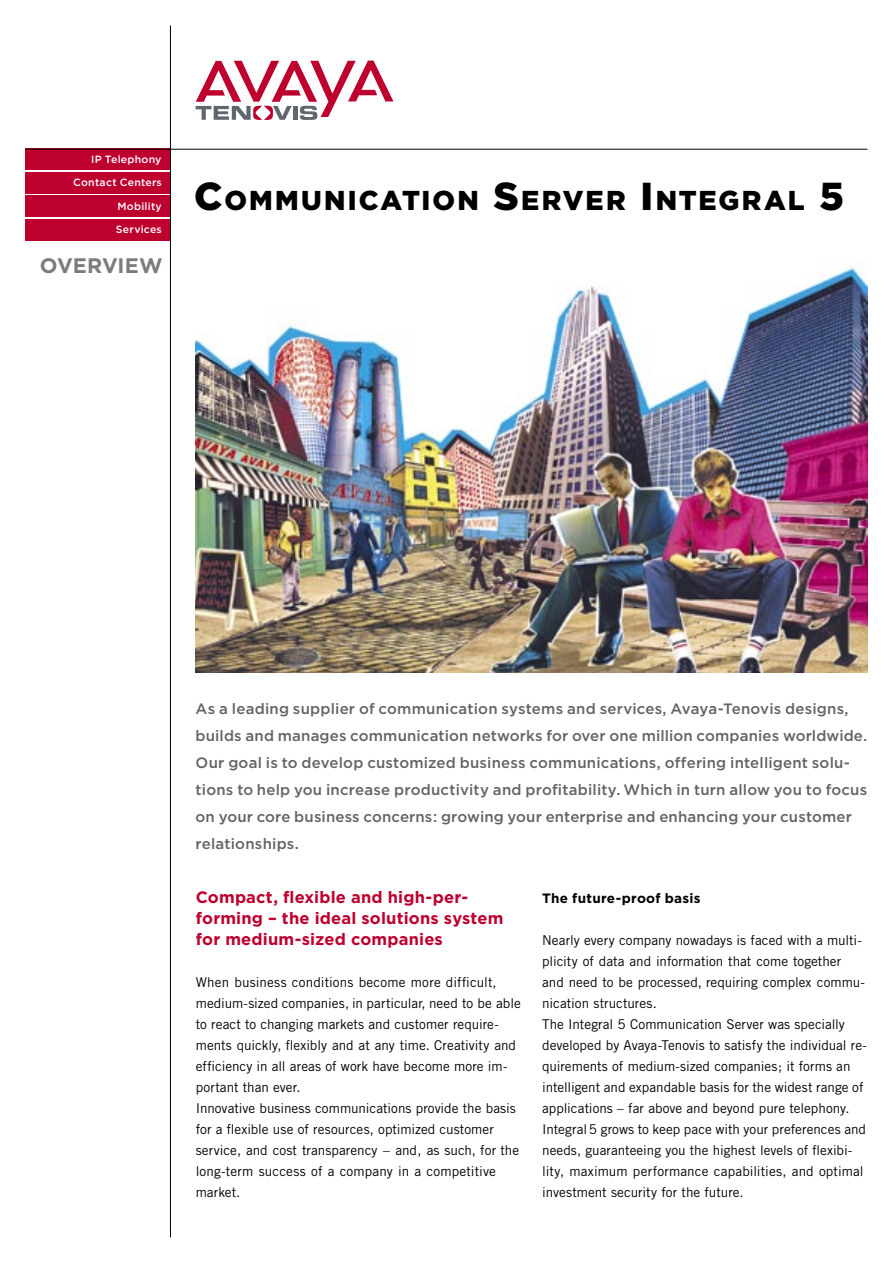
<style>
.page{position:relative;width:893px;height:1263px;background:#fff}
.page>*{position:absolute;margin:0;border:0;box-sizing:border-box;transform-origin:0 0}
.Headline{font:900 27.3px "Gotham";letter-spacing:.075em;color:#000}
.BS-Zuordnung_RB{font:700 21px "Gotham";color:#7c7c7c}
.Subline{font:700 16.5px/21px "Gotham";letter-spacing:.01em;color:#be002f}
.Intro-Text{font:500 15px/27px "Gotham";letter-spacing:.01em;color:#636363}
.Copy{font:13.5px/21px "Trade Gothic";color:#000}
.Subline_Schwarz{font:700 13.5px "Gotham";letter-spacing:.02em;color:#000}
.t1{font:500 10.5px/22.5px "Gotham";letter-spacing:.025em;color:#fff}
.s1{font-size:39px}
</style>
<div class="page">
<div style="left:26px;top:149px;width:144px;height:21px;background:#be002f"></div>
<div style="left:26px;top:172px;width:144px;height:21px;background:#be002f"></div>
<div style="left:26px;top:196px;width:144px;height:21px;background:#be002f"></div>
<div style="left:26px;top:219px;width:144px;height:21px;background:#be002f"></div>
<svg style="left:196px;top:61px;width:197px;height:59px"></svg>
<hr style="left:170px;top:26px;width:1px;height:1211px;background:#000">
<hr style="left:26px;top:149px;width:841px;height:1px;background:#000">
<img style="left:196px;top:267px;width:671px;height:405px">
<p class="t1" style="left:91px;top:148px;width:72px">IP Telephony</p>
<p class="t1" style="left:73px;top:171px;width:90px">Contact Centers</p>
<p class="t1" style="left:116px;top:195px;width:47px">Mobility<br>Services</p>
<p class="BS-Zuordnung_RB" style="left:40px;top:253px;width:124px">OVERVIEW</p>
<p class="Headline" style="left:194px;top:185px;width:651px"><span class="s1">C</span>OMMUNICATION <span class="s1">S</span>ERVER <span class="s1">I</span>NTEGRAL <span class="s1">5</span></p>
<p class="Intro-Text" style="left:196px;top:695px;width:673px">As a leading supplier of communication systems and services, Avaya-Tenovis designs, builds and manages communication networks for over one million companies worldwide.<br>Our goal is to develop customized business communications, offering intelligent solu&shy;tions to help you increase productivity and profitability. Which in turn allow you to focus on your core business concerns: growing your enterprise and enhancing your customer relationships.</p>
<p class="Subline" style="left:196px;top:886px;width:309px">Compact, flexible and high-per&shy;forming – the ideal solutions system for medium-sized companies</p>
<p class="Copy" style="left:196px;top:972px;width:327px">When business conditions become more difficult, medium-sized companies, in particular, need to be able to react to changing markets and customer require&shy;ments quickly, flexibly and at any time. Creativity and efficiency in all areas of work have become more im&shy;portant than ever.</p>
<p class="Copy" style="left:196px;top:1098px;width:325px">Innovative business communications provide the basis for a flexible use of resources, optimized customer service, and cost transparency – and, as such, for the long-term success of a company in a competitive market.</p>
<p class="Subline_Schwarz" style="left:542px;top:890px;width:160px">The future-proof basis</p>
<p class="Copy" style="left:542px;top:930px;width:324px">Nearly every company nowadays is faced with a multi&shy;plicity of data and information that come together and need to be processed, requiring complex commu&shy;nication structures.</p>
<p class="Copy" style="left:542px;top:1014px;width:326px">The Integral 5 Communication Server was specially developed by Avaya-Tenovis to satisfy the individual re&shy;quirements of medium-sized companies; it forms an intelligent and expandable basis for the widest range of applications – far above and beyond pure telephony.<br>Integral 5 grows to keep pace with your preferences and needs, guaranteeing you the highest levels of flexibi&shy;lity, maximum performance capabilities, and optimal investment security for the future.</p>
</div>
